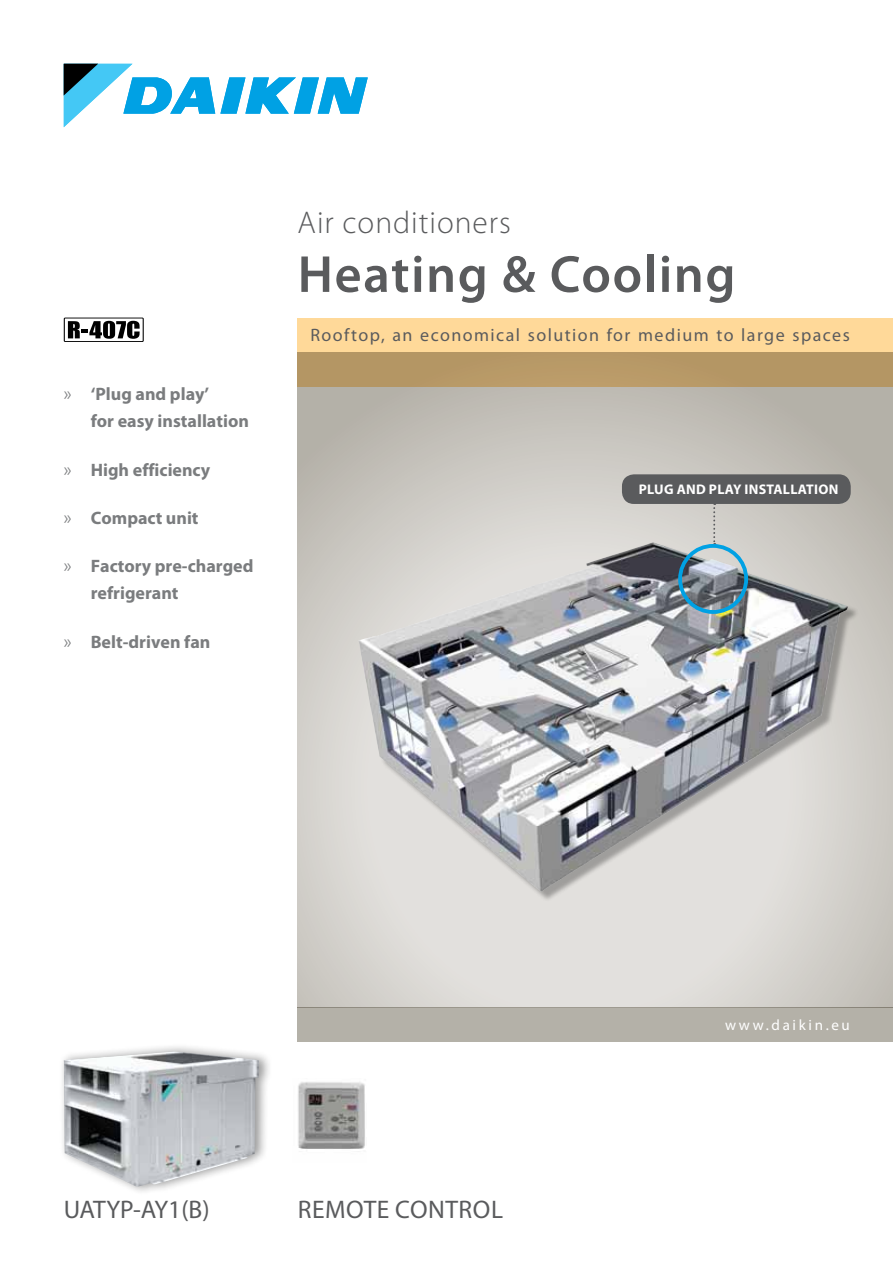
<style>
.page{position:relative;width:893px;height:1263px;background:#fff}
.page>*{position:absolute;margin:0;border:0;box-sizing:border-box;transform-origin:0 0}
.t1{font:600 52.5px "Myriad Pro";letter-spacing:.03em;color:#5a5b5d}
.t2{font:300 31.5px "Myriad Pro";letter-spacing:.03em;color:#5a5b5d}
.t3{font:25.5px "Myriad Pro";letter-spacing:.02em;color:#5a5b5d}
.t4{font:25.5px "Myriad Pro";letter-spacing:-.02em;color:#5a5b5d}
.t5{font:700 18px/27px "Myriad Pro";color:#7a7c7e}
.t6{font:18px "Myriad Pro";letter-spacing:.08em;color:#5a5b5d}
.t7{font:15px "Myriad Pro";letter-spacing:.175em;color:#fff}
.t8{font:700 13.95px "Myriad Pro";letter-spacing:.02em;color:#fff}
.s1{font-family:"Frutiger BSK45";font-weight:300}
</style>
<div class="page">
<svg style="left:298px;top:387px;width:595px;height:621px;background:#cecbc5"></svg>
<svg style="left:298px;top:319px;width:595px;height:68px;background:#d9b77e"></svg>
<div style="left:64px;top:318px;width:80px;height:24px;border:1px solid #000"></div>
<svg style="left:68px;top:321px;width:72px;height:18px"></svg>
<svg style="left:64px;top:64px;width:304px;height:63px"></svg>
<div style="left:298px;top:1008px;width:595px;height:34px;background:#b4b1a8"></div>
<div style="left:59px;top:1043px;width:213px;height:153px;background:#000;opacity:.4"></div>
<img style="left:64px;top:1051px;width:195px;height:136px">
<div style="left:360px;top:544px;width:499px;height:358px;background:#000;opacity:.3"></div>
<img style="left:358px;top:542px;width:491px;height:350px">
<img style="left:298px;top:1082px;width:67px;height:67px">
<svg style="left:713px;top:504px;width:2px;height:40px"></svg>
<div style="left:678px;top:544px;width:70px;height:70px;border:4px solid #00a1e4;border-radius:50%"></div>
<div style="left:622px;top:474px;width:229px;height:30px;background:#5a5b5d;border-radius:12px"></div>
<h2 class="t2" style="left:298px;top:203px;width:215px">Air conditioners</h2>
<h1 class="t1" style="left:298px;top:241px;width:439px">Heating &amp; Cooling</h1>
<p class="t5" style="left:91px;top:380px;width:160px;text-indent:-27px"><span class="s1">»</span> ‘Plug and play’<br>for easy installation</p>
<p class="t5" style="left:64px;top:456px;width:148px"><span class="s1">»</span> High efficiency</p>
<p class="t5" style="left:64px;top:504px;width:136px"><span class="s1">»</span> Compact unit</p>
<p class="t5" style="left:91px;top:552px;width:164px;text-indent:-27px"><span class="s1">»</span> Factory pre-charged refrigerant</p>
<p class="t5" style="left:64px;top:627px;width:148px"><span class="s1">»</span> Belt-driven fan</p>
<p class="t6" style="left:310px;top:324px;width:541px">Rooftop, an economical solution for medium to large spaces</p>
<p class="t8" style="left:639px;top:480px;width:201px">Plug and play installation</p>
<p class="t7" style="left:725px;top:1016px;width:126px">www.daikin.eu</p>
<h3 class="t4" style="left:64px;top:1194px;width:147px">UATYP-AY1(B)</h3>
<h3 class="t3" style="left:298px;top:1194px;width:207px">Remote control</h3>
</div>
